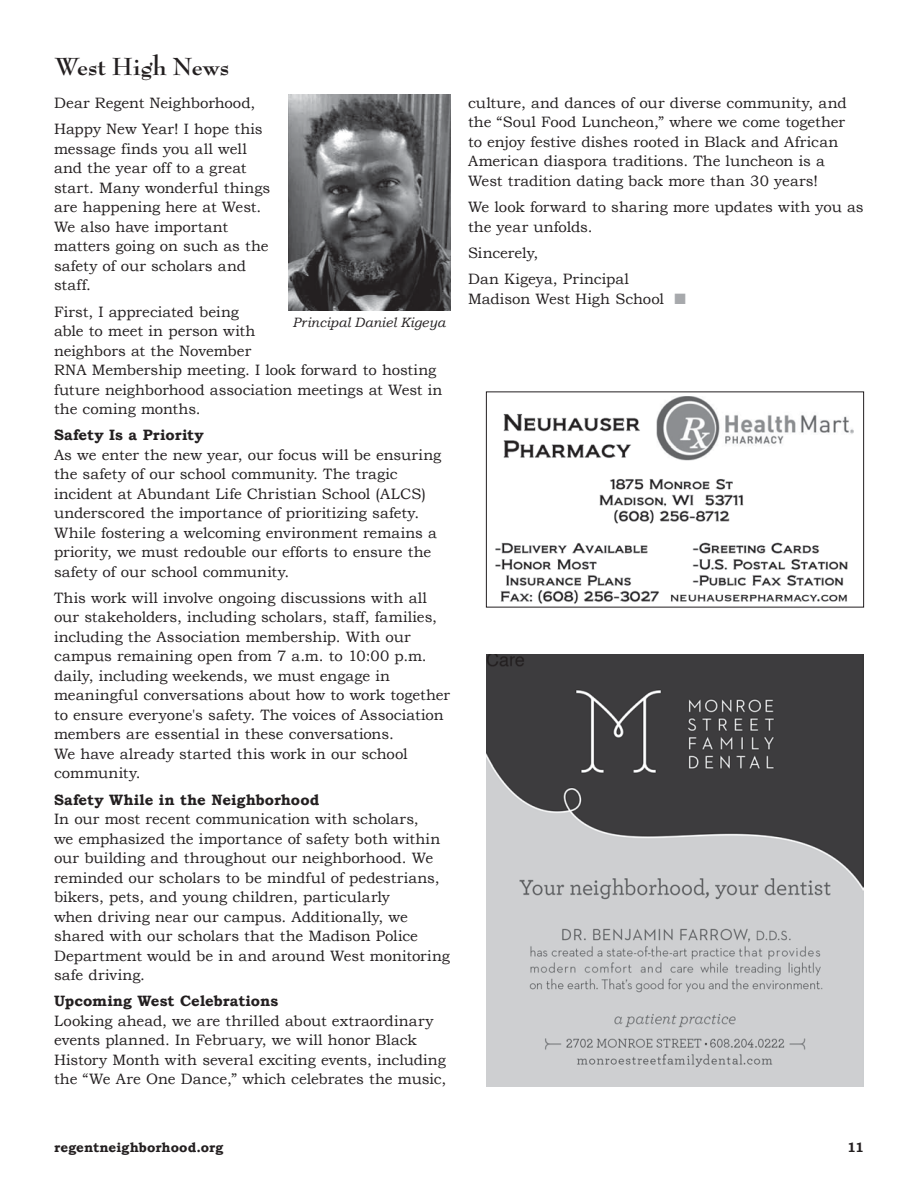
<style>
.page{position:relative;width:918px;height:1188px;background:#fff}
.page>*{position:absolute;margin:0;border:0;box-sizing:border-box;transform-origin:0 0}
.t1{font:700 27px "Bernhard Modern Std";letter-spacing:-.005em;color:#231f20}
.t2{font:15px/19.5px "Bookman Old Style";color:#231f20}
.t3{font:700 15px "Bookman Old Style";letter-spacing:.005em;color:#231f20}
.t4{font:700 13.5px "Bookman Old Style";letter-spacing:.005em;color:#231f20}
.t5{font:italic 13.5px "Bookman Old Style";letter-spacing:.005em;color:#231f20}
.s1{color:#a7a9ac}
</style>
<div class="page">
<img style="left:288px;top:94px;width:162px;height:216px">
<img style="left:486px;top:655px;width:378px;height:432px">
<img style="left:495px;top:396px;width:359px;height:208px">
<div style="left:486px;top:392px;width:378px;height:216px;border:1px solid #231f20"></div>
<h1 class="t1" style="left:54px;top:52px;width:177px">West High News</h1>
<p class="t2" style="left:54px;top:90px;width:210px;line-height:26.2px">Dear Regent Neighborhood,<br>Happy New Year! I hope this</p>
<p class="t2" style="left:54px;top:139px;width:218px">message finds you all well and the year off to a great start. Many wonderful things are happening here at West.<br>We also have important matters going on such as the safety of our scholars and staff.</p>
<p class="t2" style="left:54px;top:302px;width:390px">First, I appreciated being<br>able to meet in person with<br>neighbors at the November<br>RNA Membership meeting. I look forward to hosting future neighborhood association meetings at West in the coming months.</p>
<p class="t3" style="left:54px;top:426px;width:151px">Safety Is a Priority</p>
<p class="t2" style="left:54px;top:445px;width:389px">As we enter the new year, our focus will be ensuring the safety of our school community. The tragic incident at Abundant Life Christian School (ALCS) underscored the importance of prioritizing safety.<br>While fostering a welcoming environment remains a priority, we must redouble our efforts to ensure the safety of our school community.</p>
<p class="t2" style="left:54px;top:588px;width:398px">This work will involve ongoing discussions with all our stakeholders, including scholars, staff, families, including the Association membership. With our campus remaining open from 7 a.m. to 10:00 p.m. daily, including weekends, we must engage in meaningful conversations about how to work together to ensure everyone's safety. The voices of Association members are essential in these conversations.<br>We have already started this work in our school community.</p>
<p class="t3" style="left:54px;top:791px;width:267px">Safety While in the Neighborhood</p>
<p class="t2" style="left:54px;top:809px;width:398px">In our most recent communication with scholars,<br>we emphasized the importance of safety both within our building and throughout our neighborhood. We reminded our scholars to be mindful of pedestrians, bikers, pets, and young children, particularly<br>when driving near our campus. Additionally, we shared with our scholars that the Madison Police Department would be in and around West monitoring safe driving.</p>
<p class="t3" style="left:54px;top:992px;width:226px">Upcoming West Celebrations</p>
<p class="t2" style="left:54px;top:1011px;width:394px">Looking ahead, we are thrilled about extraordinary events planned. In February, we will honor Black History Month with several exciting events, including the “We Are One Dance,” which celebrates the music,</p>
<p class="t5" style="left:293px;top:315px;width:154px">Principal Daniel Kigeya</p>
<p class="t2" style="left:468px;top:93px;width:380px">culture, and dances of our diverse community, and the “Soul Food Luncheon,” where we come together to enjoy festive dishes rooted in Black and African American diaspora traditions. The luncheon is a West tradition dating back more than 30 years!</p>
<p class="t2" style="left:468px;top:197px;width:397px">We look forward to sharing more updates with you as the year unfolds.</p>
<p class="t2" style="left:468px;top:240px;width:163px;line-height:26.2px">Sincerely,<br>Dan Kigeya, Principal</p>
<p class="t2" style="left:468px;top:289px;width:219px">Madison West High School <span class="s1">■</span></p>
<p class="t4" style="left:54px;top:1140px;width:171px">regentneighborhood.org</p>
<p class="t4" style="left:847px;top:1140px;width:18px">11</p>
</div>
